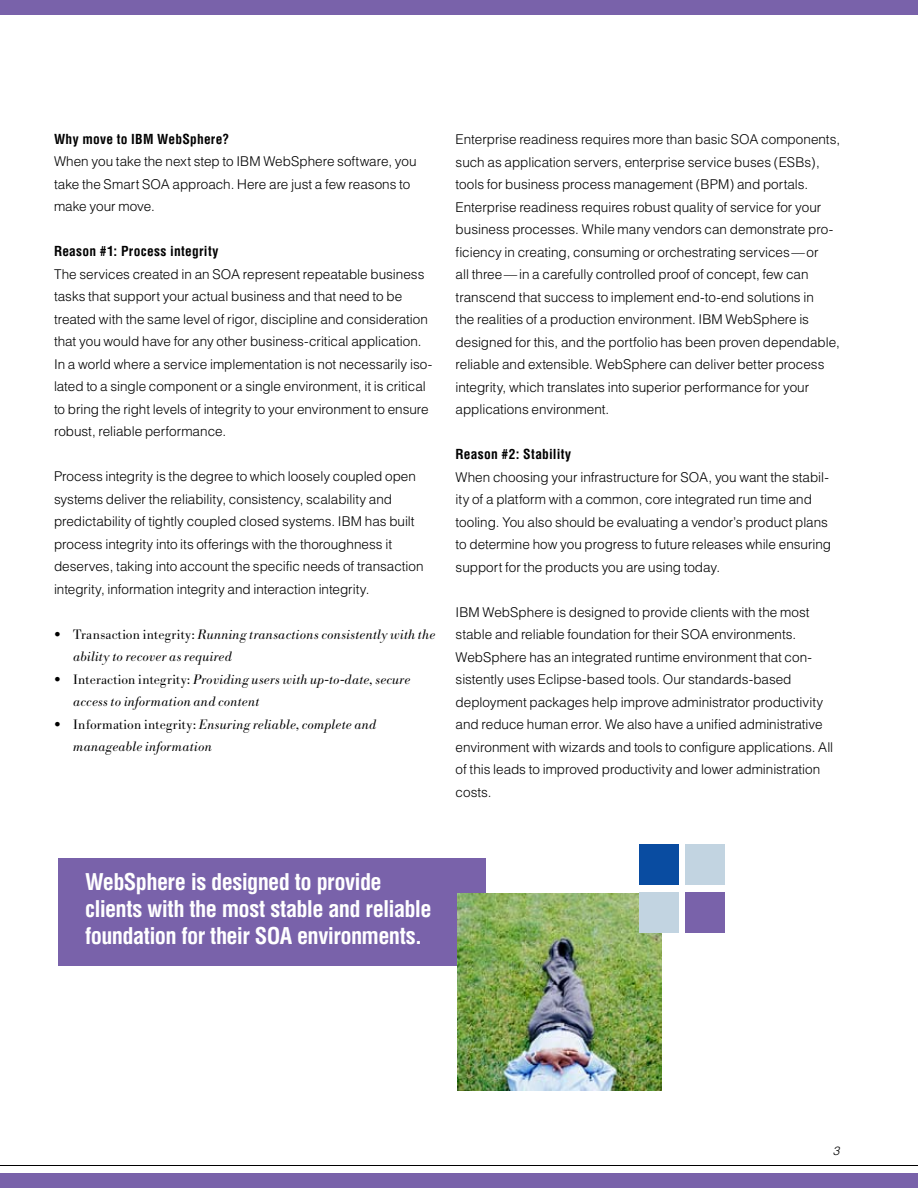
<style>
.page{position:relative;width:918px;height:1188px;background:#fff}
.page>*{position:absolute;margin:0;border:0;box-sizing:border-box;transform-origin:0 0}
.t1{font:700 condensed 22.5px/27px "Helvetica";letter-spacing:-.03em;color:#fff}
.t2{font:300 13.5px/22.5px "Helvetica";color:#000}
.t3{font:italic 13.5px/22.5px "IBM Bodoni BE Light";letter-spacing:.02em;color:#000}
.t4{font:700 condensed 13.5px "Helvetica";letter-spacing:.015em;color:#000}
.s1{font-family:"Helvetica";font-weight:900;font-style:normal}
.s2{font-style:normal}
</style>
<div class="page">
<hr style="left:0;top:1165px;width:918px;height:1px;background:#000">
<div style="left:0;top:0;width:918px;height:15px;background:#7962aa"></div>
<div style="left:0;top:1173px;width:918px;height:15px;background:#7962aa"></div>
<div style="left:58px;top:858px;width:427px;height:108px;background:#7962aa"></div>
<img style="left:457px;top:894px;width:205px;height:196px">
<div style="left:639px;top:892px;width:40px;height:40px;background:#c2d4e1"></div>
<div style="left:639px;top:845px;width:40px;height:40px;background:#094ca1"></div>
<div style="left:685px;top:845px;width:40px;height:40px;background:#c2d4e1"></div>
<div style="left:685px;top:892px;width:40px;height:40px;background:#7962aa"></div>
<p class="t4" style="left:54px;top:131px;width:177px">Why move to IBM WebSphere?</p>
<p class="t2" style="left:54px;top:150px;width:364px">When you take the next step to IBM WebSphere software, you take the Smart SOA approach. Here are just a few reasons to make your move.</p>
<p class="t4" style="left:54px;top:243px;width:166px">Reason #1: Process integrity</p>
<p class="t2" style="left:54px;top:263px;width:380px">The services created in an SOA represent repeatable business tasks that support your actual business and that need to be treated with the same level of rigor, discipline and consideration that you would have for any other business-critical application.<br>In a world where a service implementation is not necessarily iso&shy;lated to a single component or a single environment, it is critical to bring the right levels of integrity to your environment to ensure robust, reliable performance.</p>
<p class="t2" style="left:54px;top:465px;width:371px">Process integrity is the degree to which loosely coupled open systems deliver the reliability, consistency, scalability and predictability of tightly coupled closed systems. IBM has built process integrity into its offerings with the thoroughness it deserves, taking into account the specific needs of transaction integrity, information integrity and interaction integrity.</p>
<p class="t3" style="left:73px;top:623px;width:364px;text-indent:-19px"><span class="s1">•</span> <span class="s2">Transaction integrity:</span> Running transactions consistently with the ability to recover as required</p>
<p class="t3" style="left:73px;top:668px;width:339px;text-indent:-19px"><span class="s1">•</span> <span class="s2">Interaction integrity:</span> Providing users with up-to-date, secure access to information and content</p>
<p class="t3" style="left:73px;top:713px;width:305px;text-indent:-19px"><span class="s1">•</span> <span class="s2">Information integrity:</span> Ensuring reliable, complete and manageable information</p>
<p class="t2" style="left:456px;top:128px;width:386px">Enterprise readiness requires more than basic SOA components, such as application servers, enterprise service buses (ESBs), tools for business process management (BPM) and portals.<br>Enterprise readiness requires robust quality of service for your business processes. While many vendors can demonstrate pro&shy;ficiency in creating, consuming or orchestrating services—or<br>all three—in a carefully controlled proof of concept, few can transcend that success to implement end-to-end solutions in<br>the realities of a production environment. IBM WebSphere is designed for this, and the portfolio has been proven dependable, reliable and extensible. WebSphere can deliver better process integrity, which translates into superior performance for your applications environment.</p>
<p class="t4" style="left:456px;top:446px;width:117px">Reason #2: Stability</p>
<p class="t2" style="left:456px;top:465px;width:377px">When choosing your infrastructure for SOA, you want the stabil&shy;ity of a platform with a common, core integrated run time and tooling. You also should be evaluating a vendor’s product plans to determine how you progress to future releases while ensuring support for the products you are using today.</p>
<p class="t2" style="left:456px;top:600px;width:379px">IBM WebSphere is designed to provide clients with the most stable and reliable foundation for their SOA environments.<br>WebSphere has an integrated runtime environment that con&shy;sistently uses Eclipse-based tools. Our standards-based deployment packages help improve administrator productivity and reduce human error. We also have a unified administrative environment with wizards and tools to configure applications. All of this leads to improved productivity and lower administration costs.</p>
<h1 class="t1" style="left:85px;top:869px;width:348px">WebSphere is designed to provide clients with the most stable and reliable foundation for their SOA environments.</h1>
</div>
